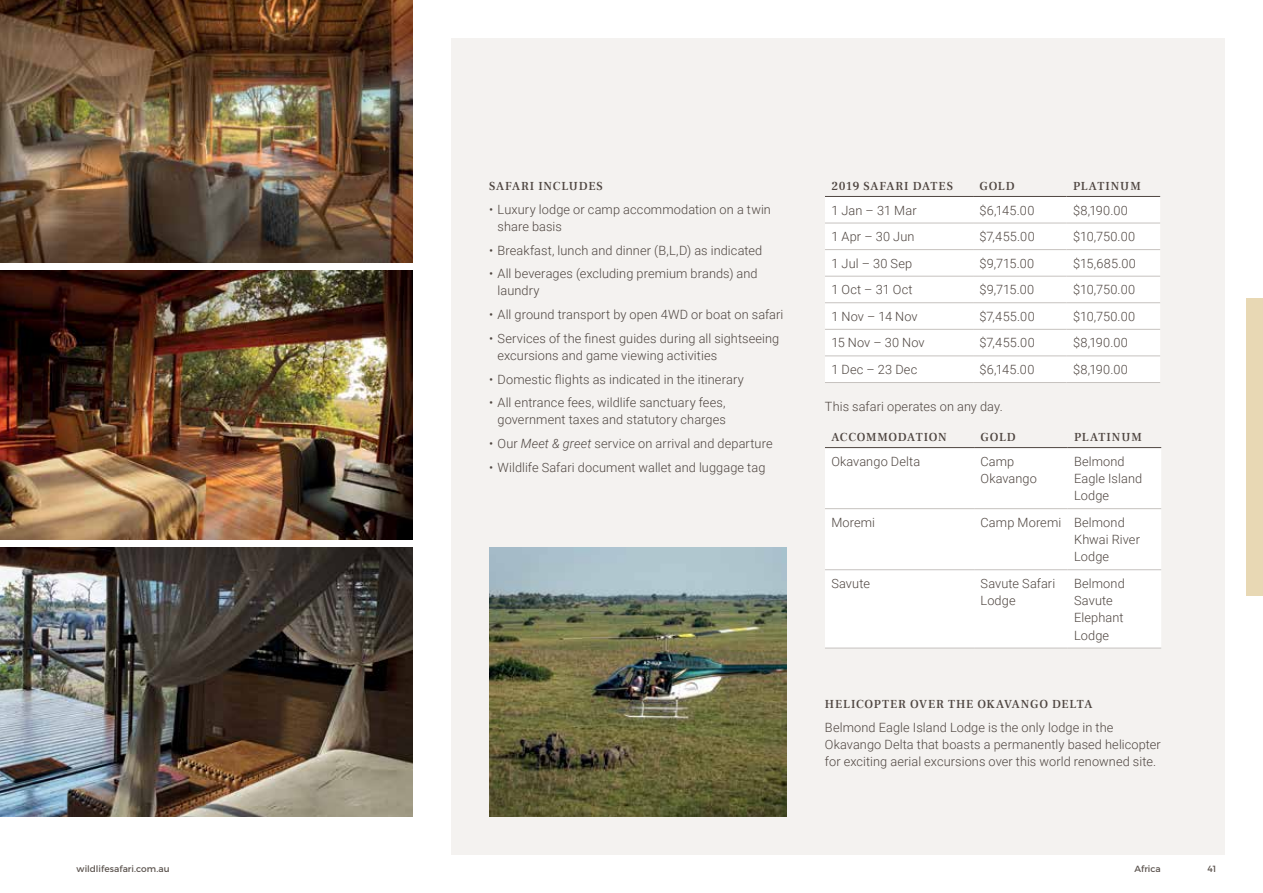
<style>
.page{position:relative;width:1263px;height:893px;background:#fff}
.page>*{position:absolute;margin:0;border:0;box-sizing:border-box;transform-origin:0 0}
.t1{font:300 12.75px/17.2px "Roboto";letter-spacing:.01em;color:#4e4540}
.t2{font:500 12px "Frank Ruhl Libre";letter-spacing:.065em;color:#4e4540}
.t3{font:9px "Montserrat";letter-spacing:.005em;color:#5c544f}
.s1{font-style:italic}
</style>
<div class="page">
<div style="left:451px;top:38px;width:774px;height:817px;background:#f4f2f0"></div>
<div style="left:825px;top:197px;width:335px;height:185px;background:#fff"></div>
<hr style="left:825px;top:196px;width:148px;height:1px;background:#4e4540">
<hr style="left:973px;top:196px;width:93px;height:1px;background:#4e4540">
<hr style="left:1066px;top:196px;width:94px;height:1px;background:#4e4540">
<hr style="left:825px;top:223px;width:148px;height:1px;background:#c6c2bf">
<hr style="left:973px;top:223px;width:93px;height:1px;background:#c6c2bf">
<hr style="left:1066px;top:223px;width:94px;height:1px;background:#c6c2bf">
<hr style="left:825px;top:249px;width:148px;height:1px;background:#c6c2bf">
<hr style="left:973px;top:249px;width:93px;height:1px;background:#c6c2bf">
<hr style="left:1066px;top:249px;width:94px;height:1px;background:#c6c2bf">
<hr style="left:825px;top:276px;width:148px;height:1px;background:#c6c2bf">
<hr style="left:973px;top:276px;width:93px;height:1px;background:#c6c2bf">
<hr style="left:1066px;top:276px;width:94px;height:1px;background:#c6c2bf">
<hr style="left:825px;top:302px;width:148px;height:1px;background:#c6c2bf">
<hr style="left:973px;top:302px;width:93px;height:1px;background:#c6c2bf">
<hr style="left:1066px;top:302px;width:94px;height:1px;background:#c6c2bf">
<hr style="left:825px;top:329px;width:148px;height:1px;background:#c6c2bf">
<hr style="left:973px;top:329px;width:93px;height:1px;background:#c6c2bf">
<hr style="left:1066px;top:329px;width:94px;height:1px;background:#c6c2bf">
<hr style="left:825px;top:356px;width:148px;height:1px;background:#c6c2bf">
<hr style="left:973px;top:356px;width:93px;height:1px;background:#c6c2bf">
<hr style="left:1066px;top:356px;width:94px;height:1px;background:#c6c2bf">
<hr style="left:825px;top:382px;width:148px;height:1px;background:#c6c2bf">
<hr style="left:973px;top:382px;width:93px;height:1px;background:#c6c2bf">
<hr style="left:1066px;top:382px;width:94px;height:1px;background:#c6c2bf">
<div style="left:825px;top:449px;width:336px;height:199px;background:#fff"></div>
<hr style="left:825px;top:447px;width:149px;height:1px;background:#4e4540">
<hr style="left:974px;top:447px;width:94px;height:1px;background:#4e4540">
<hr style="left:1068px;top:447px;width:93px;height:1px;background:#4e4540">
<hr style="left:825px;top:508px;width:149px;height:1px;background:#c6c2bf">
<hr style="left:974px;top:508px;width:94px;height:1px;background:#c6c2bf">
<hr style="left:1068px;top:508px;width:93px;height:1px;background:#c6c2bf">
<hr style="left:825px;top:569px;width:149px;height:1px;background:#c6c2bf">
<hr style="left:974px;top:569px;width:94px;height:1px;background:#c6c2bf">
<hr style="left:1068px;top:569px;width:93px;height:1px;background:#c6c2bf">
<hr style="left:825px;top:648px;width:149px;height:1px;background:#c6c2bf">
<hr style="left:974px;top:648px;width:94px;height:1px;background:#c6c2bf">
<hr style="left:1068px;top:648px;width:93px;height:1px;background:#c6c2bf">
<img style="left:0;top:0;width:412px;height:262px">
<img style="left:0;top:271px;width:412px;height:269px">
<img style="left:0;top:548px;width:412px;height:268px">
<img style="left:489px;top:548px;width:298px;height:268px">
<div style="left:1246px;top:298px;width:17px;height:297px;background:#e8d8b4"></div>
<p class="t2" style="left:489px;top:179px;width:115px">SAFARI INCLUDES</p>
<p class="t1" style="left:497px;top:200px;width:275px;text-indent:-9px">• Luxury lodge or camp accommodation on a twin share basis</p>
<p class="t1" style="left:489px;top:241px;width:275px">• Breakfast, lunch and dinner (B,L,D) as indicated</p>
<p class="t1" style="left:497px;top:265px;width:262px;text-indent:-9px">• All beverages (excluding premium brands) and laundry</p>
<p class="t1" style="left:489px;top:305px;width:296px">• All ground transport by open 4WD or boat on safari</p>
<p class="t1" style="left:497px;top:329px;width:283px;text-indent:-9px">• Services of the finest guides during all sightseeing excursions and game viewing activities</p>
<p class="t1" style="left:489px;top:370px;width:256px">• Domestic flights as indicated in the itinerary</p>
<p class="t1" style="left:489px;top:394px;width:238px;text-align:right">• All entrance fees, wildlife sanctuary fees, government taxes and statutory charges</p>
<p class="t1" style="left:489px;top:434px;width:285px">• Our <span class="s1">Meet &amp; greet</span> service on arrival and departure</p>
<p class="t1" style="left:489px;top:458px;width:278px">• Wildlife Safari document wallet and luggage tag</p>
<p class="t2" style="left:831px;top:179px;width:123px">2019 SAFARI DATES</p>
<p class="t2" style="left:979px;top:179px;width:37px">GOLD</p>
<p class="t2" style="left:1073px;top:179px;width:69px">PLATINUM</p>
<p class="t1" style="left:831px;top:201px;width:87px">1 Jan – 31 Mar</p>
<p class="t1" style="left:979px;top:201px;width:57px">$6,145.00</p>
<p class="t1" style="left:1073px;top:201px;width:56px">$8,190.00</p>
<p class="t1" style="left:831px;top:227px;width:85px">1 Apr – 30 Jun</p>
<p class="t1" style="left:979px;top:227px;width:57px">$7,455.00</p>
<p class="t1" style="left:1073px;top:227px;width:64px">$10,750.00</p>
<p class="t1" style="left:831px;top:254px;width:82px">1 Jul – 30 Sep</p>
<p class="t1" style="left:979px;top:254px;width:56px">$9,715.00</p>
<p class="t1" style="left:1073px;top:254px;width:64px">$15,685.00</p>
<p class="t1" style="left:831px;top:281px;width:83px">1 Oct – 31 Oct</p>
<p class="t1" style="left:979px;top:281px;width:56px">$9,715.00</p>
<p class="t1" style="left:1073px;top:281px;width:64px">$10,750.00</p>
<p class="t1" style="left:831px;top:307px;width:88px">1 Nov – 14 Nov</p>
<p class="t1" style="left:979px;top:307px;width:57px">$7,455.00</p>
<p class="t1" style="left:1073px;top:307px;width:64px">$10,750.00</p>
<p class="t1" style="left:831px;top:334px;width:95px">15 Nov – 30 Nov</p>
<p class="t1" style="left:979px;top:334px;width:57px">$7,455.00</p>
<p class="t1" style="left:1073px;top:334px;width:56px">$8,190.00</p>
<p class="t1" style="left:831px;top:360px;width:87px">1 Dec – 23 Dec</p>
<p class="t1" style="left:979px;top:360px;width:57px">$6,145.00</p>
<p class="t1" style="left:1073px;top:360px;width:56px">$8,190.00</p>
<p class="t1" style="left:825px;top:397px;width:179px">This safari operates on any day.</p>
<p class="t2" style="left:831px;top:430px;width:117px">ACCOMMODATION</p>
<p class="t2" style="left:980px;top:430px;width:37px">GOLD</p>
<p class="t2" style="left:1074px;top:430px;width:69px">PLATINUM</p>
<p class="t1" style="left:831px;top:452px;width:90px">Okavango Delta</p>
<p class="t1" style="left:980px;top:452px;width:58px">Camp<br>Okavango</p>
<p class="t1" style="left:1074px;top:452px;width:70px">Belmond<br>Eagle Island<br>Lodge</p>
<p class="t1" style="left:831px;top:513px;width:45px">Moremi</p>
<p class="t1" style="left:1074px;top:513px;width:67px;text-indent:-94px">Camp Moremi Belmond<br>Khwai River<br>Lodge</p>
<p class="t1" style="left:831px;top:574px;width:40px">Savute</p>
<p class="t1" style="left:980px;top:574px;width:76px">Savute Safari<br>Lodge</p>
<p class="t1" style="left:1074px;top:574px;width:52px">Belmond<br>Savute<br>Elephant<br>Lodge</p>
<p class="t2" style="left:825px;top:697px;width:269px">HELICOPTER OVER THE OKAVANGO DELTA</p>
<p class="t1" style="left:825px;top:718px;width:337px">Belmond Eagle Island Lodge is the only lodge in the<br>Okavango Delta that boasts a permanently based helicopter for exciting aerial excursions over this world renowned site.</p>
<p class="t3" style="left:77px;top:863px;width:95px">wildlifesafari.com.au</p>
<p class="t3" style="left:1134px;top:863px;width:28px">Africa</p>
<p class="t3" style="left:1207px;top:863px;width:10px">41</p>
</div>
